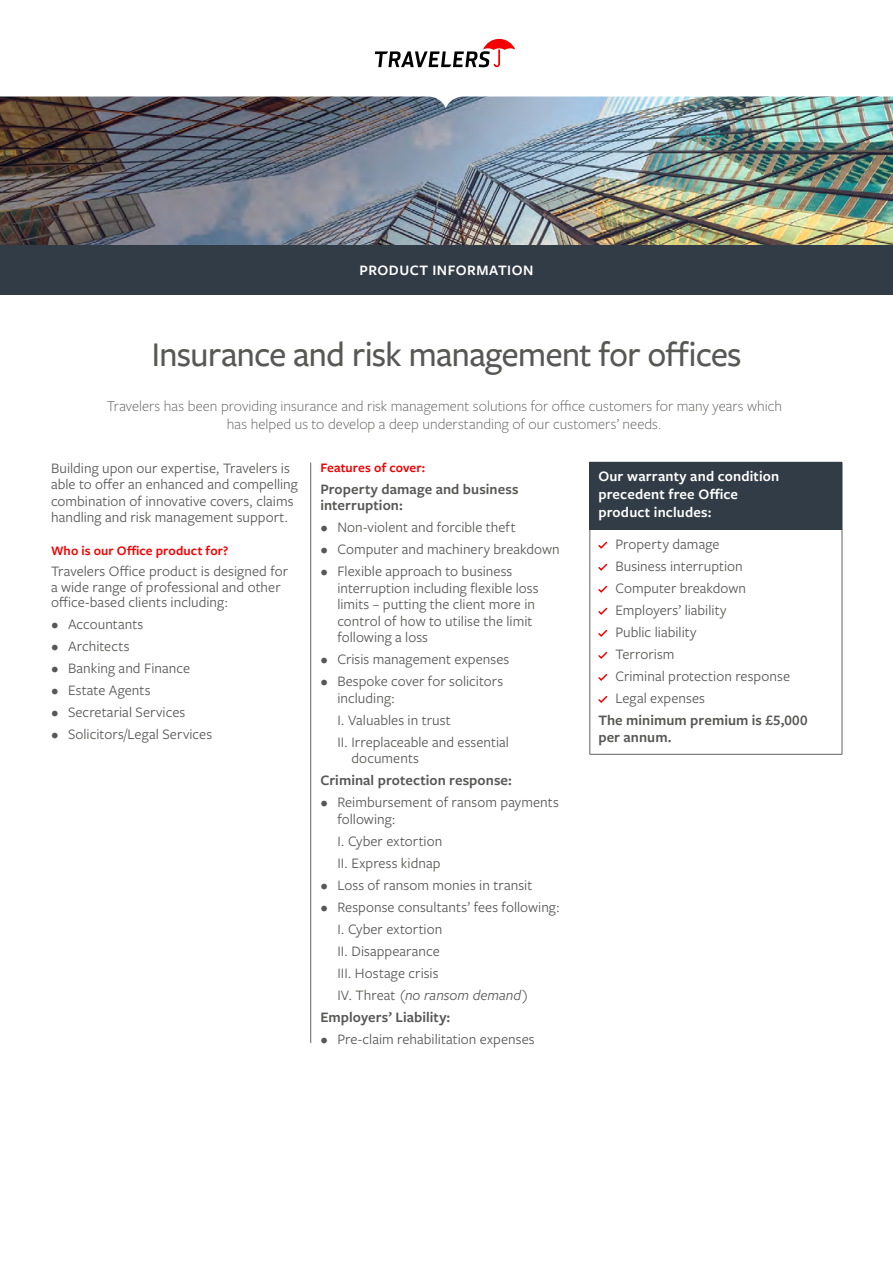
<style>
.page{position:relative;width:893px;height:1263px;background:#fff}
.page>*{position:absolute;margin:0;border:0;box-sizing:border-box;transform-origin:0 0}
.t1{font:500 36px "Freight Sans Pro";letter-spacing:-.025em;color:#575756}
.t2{font:300 15.45px/18px "Freight Sans Pro";color:#575756;text-align:center}
.t3{font:15px/16.5px "Freight Sans Pro";letter-spacing:.005em;color:#575756}
.t4{font:600 15px/16.5px "Freight Sans Pro";letter-spacing:.005em;color:#575756}
.t5{font:600 15px/18px "Freight Sans Pro";letter-spacing:.015em;color:#fff}
.t6{font:italic 15px "Freight Sans Pro";letter-spacing:.005em;color:#575756}
.t7{font:600 15px "Freight Sans Pro";letter-spacing:.035em;color:#fff}
.t8{font:600 13.5px "Freight Sans Pro";letter-spacing:.01em;color:#f50002}
.s1{font-style:normal}
</style>
<div class="page">
<img style="left:0;top:108px;width:893px;height:137px">
<svg style="left:0;top:38px;width:893px;height:70px"></svg>
<svg style="left:375px;top:39px;width:140px;height:28px"></svg>
<div style="left:0;top:245px;width:893px;height:50px;background:#323c46"></div>
<hr style="left:310px;top:462px;width:1px;height:581px;background:#646363">
<div style="left:590px;top:462px;width:252px;height:68px;background:#323c46"></div>
<hr style="left:590px;top:530px;width:1px;height:224px;background:#646363">
<hr style="left:842px;top:530px;width:1px;height:224px;background:#646363">
<hr style="left:590px;top:754px;width:252px;height:1px;background:#646363">
<hr style="left:842px;top:462px;width:1px;height:68px;background:#323c46">
<svg style="left:598px;top:541px;width:10px;height:8px"></svg>
<svg style="left:598px;top:563px;width:10px;height:8px"></svg>
<svg style="left:598px;top:585px;width:10px;height:8px"></svg>
<svg style="left:598px;top:607px;width:10px;height:8px"></svg>
<svg style="left:598px;top:629px;width:10px;height:8px"></svg>
<svg style="left:598px;top:651px;width:10px;height:8px"></svg>
<svg style="left:598px;top:673px;width:10px;height:8px"></svg>
<svg style="left:598px;top:696px;width:10px;height:7px"></svg>
<p class="t7" style="left:360px;top:260px;width:175px">PRODUCT INFORMATION</p>
<h1 class="t1" style="left:151px;top:330px;width:592px">Insurance and risk management for offices</h1>
<p class="t2" style="left:107px;top:396px;width:677px">Travelers has been providing insurance and risk management solutions for office customers for many years which has helped us to develop a deep understanding of our customers’ needs.</p>
<p class="t5" style="left:598px;top:467px;width:182px">Our warranty and condition precedent free Office product includes:</p>
<p class="t3" style="left:615px;top:532px;width:176px;line-height:22px">Property damage<br>Business interruption<br>Computer breakdown<br>Employers’ liability<br>Public liability<br>Terrorism<br>Criminal protection response<br>Legal expenses</p>
<p class="t4" style="left:598px;top:711px;width:211px">The minimum premium is £5,000 per annum.</p>
<p class="t3" style="left:51px;top:459px;width:248px">Building upon our expertise, Travelers is able to offer an enhanced and compelling combination of innovative covers, claims handling and risk management support.</p>
<p class="t8" style="left:51px;top:541px;width:179px">Who is our Office product for?</p>
<p class="t3" style="left:51px;top:563px;width:239px;line-height:15.6px">Travelers Office product is designed for a wide range of professional and other office-based clients including:</p>
<p class="t3" style="left:51px;top:615px;width:94px">• Accountants</p>
<p class="t3" style="left:51px;top:637px;width:80px">• Architects</p>
<p class="t3" style="left:51px;top:659px;width:141px">• Banking and Finance</p>
<p class="t3" style="left:51px;top:681px;width:101px">• Estate Agents</p>
<p class="t3" style="left:51px;top:703px;width:136px">• Secretarial Services</p>
<p class="t3" style="left:51px;top:725px;width:163px">• Solicitors/Legal Services</p>
<p class="t8" style="left:320px;top:458px;width:106px">Features of cover:</p>
<p class="t4" style="left:320px;top:480px;width:200px">Property damage and business interruption:</p>
<p class="t3" style="left:320px;top:518px;width:197px">• Non-violent and forcible theft</p>
<p class="t3" style="left:320px;top:540px;width:241px">• Computer and machinery breakdown</p>
<p class="t3" style="left:337px;top:562px;width:203px;text-indent:-17px">• Flexible approach to business interruption including flexible loss limits – putting the client more in control of how to utilise the limit following a loss</p>
<p class="t3" style="left:320px;top:650px;width:191px">• Crisis management expenses</p>
<p class="t3" style="left:337px;top:672px;width:167px;text-indent:-17px">• Bespoke cover for solicitors including:</p>
<p class="t3" style="left:337px;top:708px;width:173px;line-height:22px">I. Valuables in trust<br>II. Irreplaceable and essential</p>
<p class="t3" style="left:351px;top:750px;width:69px">documents</p>
<p class="t4" style="left:320px;top:772px;width:193px">Criminal protection response:</p>
<p class="t3" style="left:337px;top:793px;width:223px;text-indent:-17px">• Reimbursement of ransom payments following:</p>
<p class="t3" style="left:337px;top:829px;width:107px;line-height:22px">I. Cyber extortion<br>II. Express kidnap</p>
<p class="t3" style="left:320px;top:876px;width:213px">• Loss of ransom monies in transit</p>
<p class="t3" style="left:320px;top:898px;width:241px">• Response consultants’ fees following:</p>
<p class="t3" style="left:337px;top:920px;width:107px">I. Cyber extortion</p>
<p class="t3" style="left:337px;top:942px;width:104px">II. Disappearance</p>
<p class="t3" style="left:337px;top:964px;width:103px">III. Hostage crisis</p>
<p class="t6" style="left:337px;top:985px;width:193px"><span class="s1">IV. Threat</span> (no ransom demand)</p>
<p class="t4" style="left:320px;top:1008px;width:132px">Employers’ Liability:</p>
<p class="t3" style="left:320px;top:1030px;width:216px">• Pre-claim rehabilitation expenses</p>
</div>
